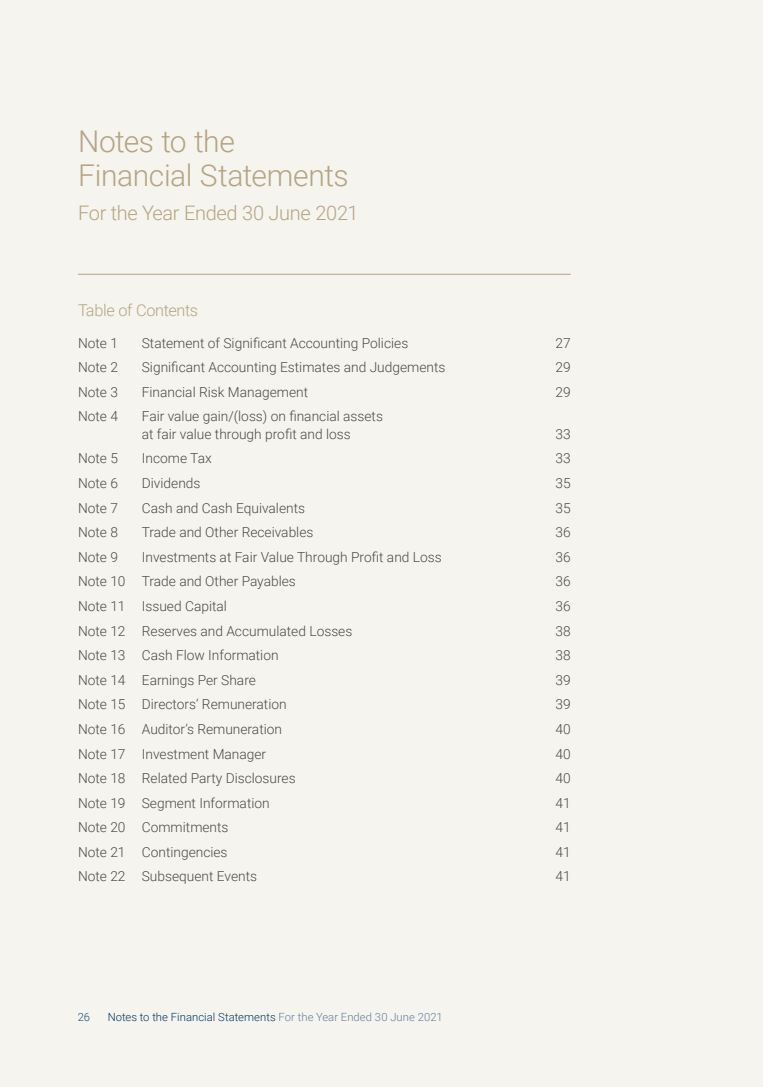
<style>
.page{position:relative;width:780px;height:1088px;background:#fff}
.page>*{position:absolute;margin:0;border:0;box-sizing:border-box;transform-origin:0 0}
.t1{font:300 30px/33.8px "Roboto";letter-spacing:-.015em;color:#b5a482}
.t2{font:300 20px "Roboto";letter-spacing:-.015em;color:#b5a482}
.t3{font:300 16.25px "Roboto";letter-spacing:-.02em;color:#b5a482}
.t4{font:300 13.75px/17.5px "Roboto";color:#4b4a46}
.t5{font:300 11.25px "Roboto";letter-spacing:.005em;color:#003560}
.t6{font:300 11.25px "Roboto";color:#1b4e77}
.s1{color:#657da0}
</style>
<div class="page">
<div style="left:0;top:1px;width:762px;height:1086px;background:#f5f4ef"></div>
<hr style="left:78px;top:274px;width:492px;height:1px;background:#b5a482">
<h1 class="t1" style="left:78px;top:124px;width:272px">Notes to the<br>Financial Statements</h1>
<h2 class="t2" style="left:78px;top:199px;width:282px">For the Year Ended 30 June 2021</h2>
<p class="t3" style="left:78px;top:299px;width:122px">Table of Contents</p>
<p class="t4" style="left:78px;top:333px;width:41px">Note 1</p>
<p class="t4" style="left:142px;top:333px;width:268px">Statement of Significant Accounting Policies</p>
<p class="t4" style="left:555px;top:333px;width:17px">27</p>
<p class="t4" style="left:78px;top:358px;width:41px">Note 2</p>
<p class="t4" style="left:142px;top:358px;width:305px">Significant Accounting Estimates and Judgements</p>
<p class="t4" style="left:555px;top:358px;width:17px">29</p>
<p class="t4" style="left:78px;top:383px;width:41px">Note 3</p>
<p class="t4" style="left:142px;top:383px;width:168px">Financial Risk Management</p>
<p class="t4" style="left:555px;top:383px;width:17px">29</p>
<p class="t4" style="left:78px;top:407px;width:41px">Note 4</p>
<p class="t4" style="left:142px;top:407px;width:243px">Fair value gain/(loss) on financial assets at fair value through profit and loss</p>
<p class="t4" style="left:555px;top:425px;width:17px">33</p>
<p class="t4" style="left:78px;top:449px;width:41px">Note 5</p>
<p class="t4" style="left:142px;top:449px;width:71px">Income Tax</p>
<p class="t4" style="left:555px;top:449px;width:17px">33</p>
<p class="t4" style="left:78px;top:474px;width:41px">Note 6</p>
<p class="t4" style="left:142px;top:474px;width:60px">Dividends</p>
<p class="t4" style="left:555px;top:474px;width:17px">35</p>
<p class="t4" style="left:78px;top:498px;width:41px">Note 7</p>
<p class="t4" style="left:142px;top:498px;width:165px">Cash and Cash Equivalents</p>
<p class="t4" style="left:555px;top:498px;width:17px">35</p>
<p class="t4" style="left:78px;top:523px;width:41px">Note 8</p>
<p class="t4" style="left:142px;top:523px;width:173px">Trade and Other Receivables</p>
<p class="t4" style="left:555px;top:523px;width:17px">36</p>
<p class="t4" style="left:78px;top:548px;width:41px">Note 9</p>
<p class="t4" style="left:142px;top:548px;width:301px">Investments at Fair Value Through Profit and Loss</p>
<p class="t4" style="left:555px;top:548px;width:17px">36</p>
<p class="t4" style="left:78px;top:572px;width:219px">Note 10 Trade and Other Payables</p>
<p class="t4" style="left:555px;top:572px;width:17px">36</p>
<p class="t4" style="left:78px;top:597px;width:150px">Note 11 Issued Capital</p>
<p class="t4" style="left:555px;top:597px;width:17px">36</p>
<p class="t4" style="left:78px;top:621px;width:276px">Note 12 Reserves and Accumulated Losses</p>
<p class="t4" style="left:555px;top:621px;width:17px">38</p>
<p class="t4" style="left:78px;top:646px;width:202px">Note 13 Cash Flow Information</p>
<p class="t4" style="left:555px;top:646px;width:17px">38</p>
<p class="t4" style="left:78px;top:670px;width:179px">Note 14 Earnings Per Share</p>
<p class="t4" style="left:555px;top:670px;width:17px">39</p>
<p class="t4" style="left:78px;top:695px;width:210px">Note 15 Directors’ Remuneration</p>
<p class="t4" style="left:555px;top:695px;width:17px">39</p>
<p class="t4" style="left:78px;top:720px;width:205px">Note 16 Auditor’s Remuneration</p>
<p class="t4" style="left:555px;top:720px;width:17px">40</p>
<p class="t4" style="left:78px;top:744px;width:190px">Note 17 Investment Manager</p>
<p class="t4" style="left:555px;top:744px;width:17px">40</p>
<p class="t4" style="left:78px;top:769px;width:219px">Note 18 Related Party Disclosures</p>
<p class="t4" style="left:555px;top:769px;width:17px">40</p>
<p class="t4" style="left:78px;top:793px;width:193px">Note 19 Segment Information</p>
<p class="t4" style="left:555px;top:793px;width:17px">41</p>
<p class="t4" style="left:78px;top:818px;width:152px">Note 20 Commitments</p>
<p class="t4" style="left:555px;top:818px;width:17px">41</p>
<p class="t4" style="left:78px;top:843px;width:151px">Note 21 Contingencies</p>
<p class="t4" style="left:555px;top:843px;width:17px">41</p>
<p class="t4" style="left:78px;top:867px;width:181px">Note 22 Subsequent Events</p>
<p class="t4" style="left:555px;top:867px;width:17px">41</p>
<p class="t6" style="left:78px;top:1009px;width:14px">26</p>
<p class="t5" style="left:108px;top:1009px;width:336px">Notes to the Financial Statements <span class="s1">For the Year Ended 30 June 2021</span></p>
</div>
